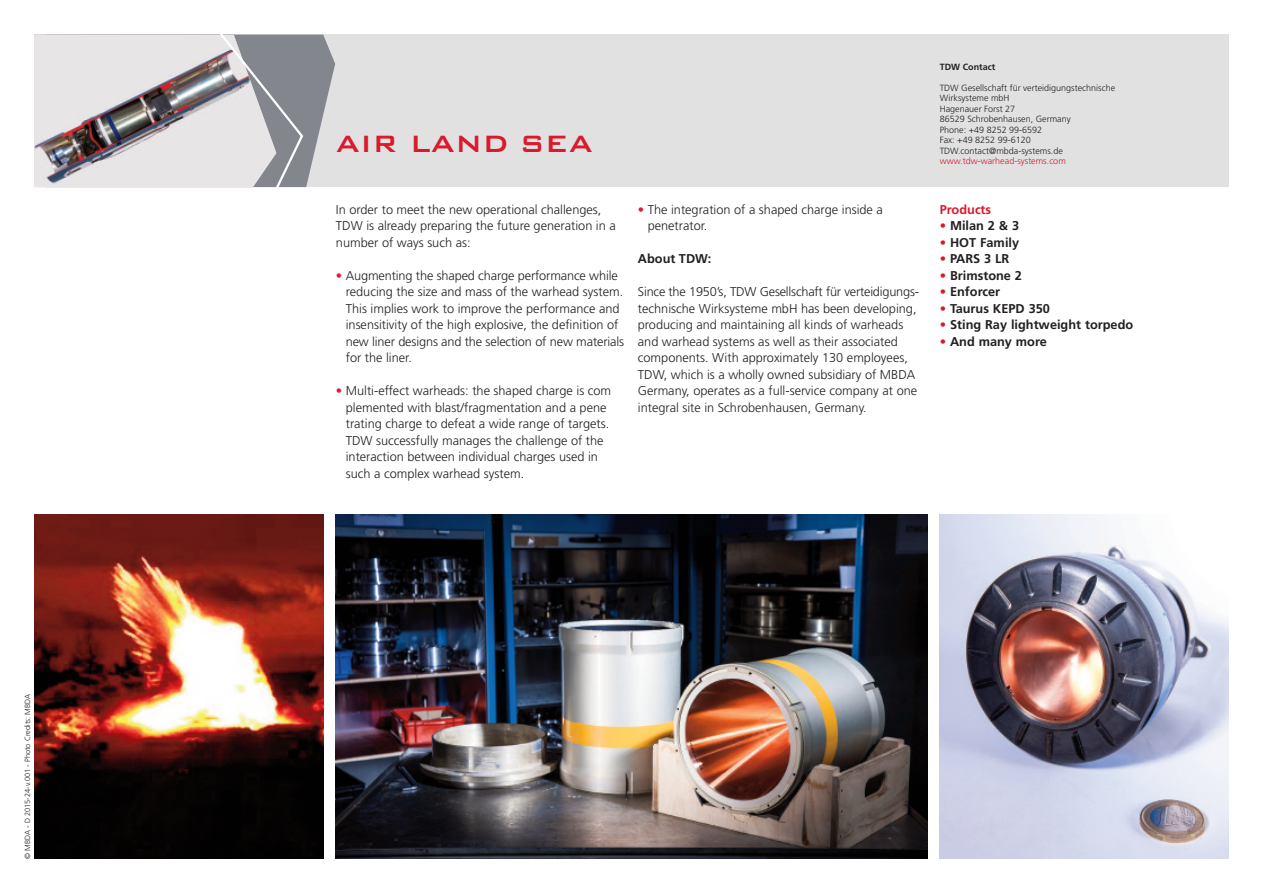
<style>
.page{position:relative;width:1263px;height:893px;background:#fff}
.page>*{position:absolute;margin:0;border:0;box-sizing:border-box;transform-origin:0 0}
.t1{font:500 31.5px "Bank Gothic BT";color:#da192b}
.t2{font:300 12.75px/16.5px "Frutiger LT Std";color:#231f20}
.t3{font:700 12.75px "Frutiger LT Std";color:#231f20}
.t4{font:700 12.75px "Frutiger LT Std";color:#da192b}
.t5{font:300 9px/10.5px "Frutiger LT Std";color:#231f20}
.t6{font:300 9px "Frutiger LT Std";color:#da192b}
.t7{font:700 9px "Frutiger LT Std";color:#231f20}
.t8{font:300 7.5px "Frutiger LT Std";color:#231f20}
.s1{color:#e51836}
.s2{font-weight:300;color:#da192b}
</style>
<div class="page">
<div style="left:34px;top:35px;width:1195px;height:152px;background:#e1e1e2"></div>
<img style="left:34px;top:34px;width:301px;height:154px">
<img style="left:336px;top:514px;width:591px;height:345px">
<img style="left:940px;top:514px;width:289px;height:345px">
<img style="left:34px;top:514px;width:289px;height:345px">
<p class="t8" style="left:25px;top:859px;width:166px;rotate:-90deg">© MBDA - D 2015-24-v.001 - Photo Credits: MBDA</p>
<h1 class="t1" style="left:336px;top:123px;width:259px">AIR LAND SEA</h1>
<p class="t2" style="left:336px;top:202px;width:281px">In order to meet the new operational challenges,<br>TDW is already preparing the future generation in a number of ways such as:</p>
<p class="t2" style="left:346px;top:268px;width:280px;text-indent:-10px"><span class="s1">•</span> Augmenting the shaped charge performance while reducing the size and mass of the warhead system.<br>This implies work to improve the performance and insensitivity of the high explosive, the definition of new liner designs and the selection of new materials for the liner.</p>
<p class="t2" style="left:346px;top:383px;width:267px;text-indent:-10px"><span class="s1">•</span> Multi-effect warheads: the shaped charge is com plemented with blast/fragmentation and a pene trating charge to defeat a wide range of targets.<br>TDW successfully manages the challenge of the interaction between individual charges used in such a complex warhead system.</p>
<p class="t2" style="left:648px;top:202px;width:237px;text-indent:-10px"><span class="s1">•</span> The integration of a shaped charge inside a penetrator.</p>
<p class="t3" style="left:638px;top:254px;width:75px">About TDW:</p>
<p class="t2" style="left:638px;top:284px;width:283px">Since the 1950’s, TDW Gesellschaft für verteidigungs&shy;technische Wirksysteme mbH has been developing, producing and maintaining all kinds of warheads and warhead systems as well as their associated components. With approximately 130 employees, TDW, which is a wholly owned subsidiary of MBDA Germany, operates as a full-service company at one integral site in Schrobenhausen, Germany.</p>
<p class="t7" style="left:940px;top:63px;width:57px">TDW Contact</p>
<p class="t5" style="left:940px;top:83px;width:177px">TDW Gesellschaft für verteidigungstechnische<br>Wirksysteme mbH<br>Hagenauer Forst 27<br>86529 Schrobenhausen, Germany<br>Phone: +49 8252 99-6592<br>Fax: +49 8252 99-6120<br>TDW.contact@mbda-systems.de</p>
<p class="t6" style="left:940px;top:157px;width:128px">www.tdw-warhead-systems.com</p>
<p class="t4" style="left:940px;top:204px;width:53px">Products</p>
<p class="t3" style="left:940px;top:221px;width:81px"><span class="s2">•</span> Milan 2 &amp; 3</p>
<p class="t3" style="left:940px;top:237px;width:81px"><span class="s2">•</span> HOT Family</p>
<p class="t3" style="left:940px;top:254px;width:71px"><span class="s2">•</span> PARS 3 LR</p>
<p class="t3" style="left:940px;top:270px;width:84px"><span class="s2">•</span> Brimstone 2</p>
<p class="t3" style="left:940px;top:287px;width:62px"><span class="s2">•</span> Enforcer</p>
<p class="t3" style="left:940px;top:303px;width:112px"><span class="s2">•</span> Taurus KEPD 350</p>
<p class="t3" style="left:940px;top:320px;width:195px"><span class="s2">•</span> Sting Ray lightweight torpedo</p>
<p class="t3" style="left:940px;top:336px;width:109px"><span class="s2">•</span> And many more</p>
</div>
